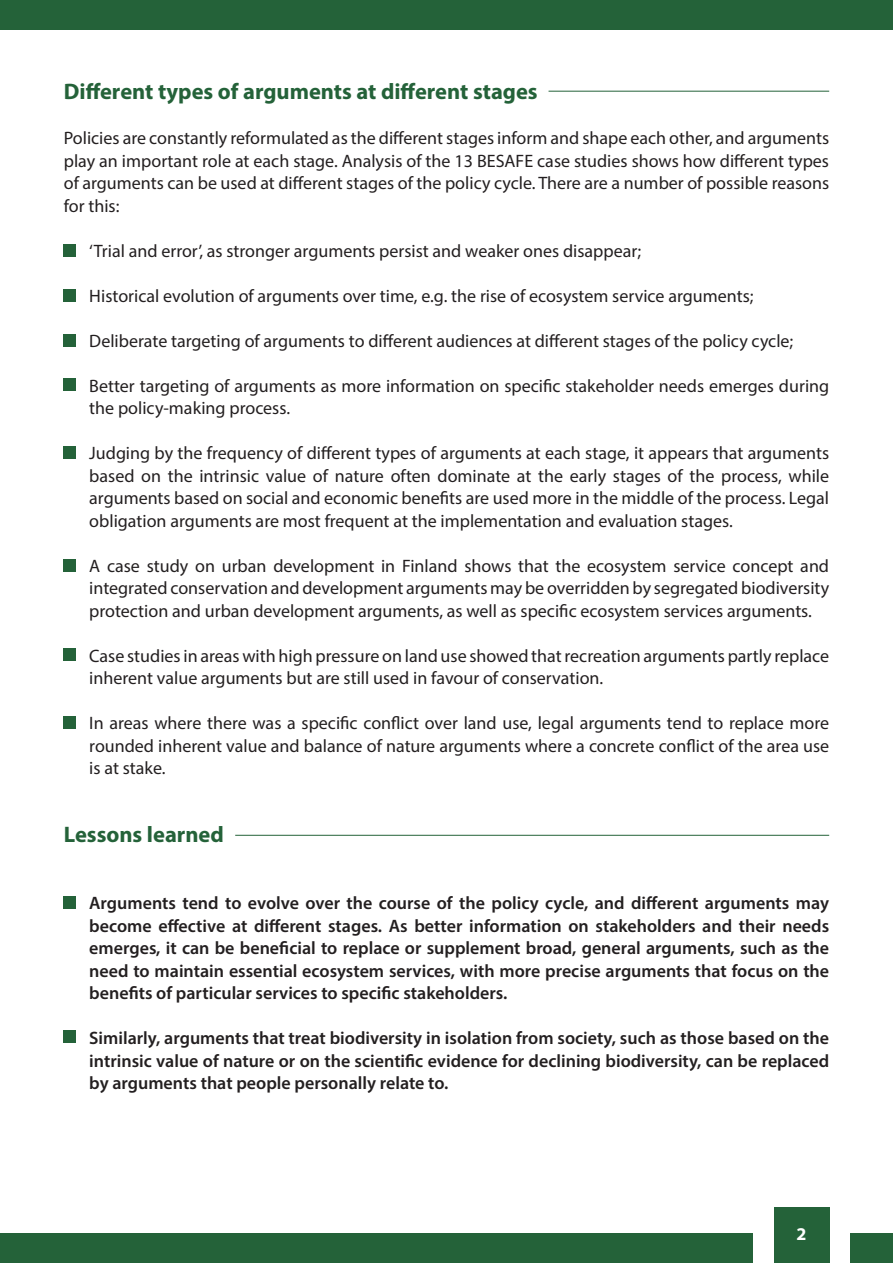
<style>
.page{position:relative;width:893px;height:1263px;background:#fff}
.page>*{position:absolute;margin:0;border:0;box-sizing:border-box;transform-origin:0 0}
.t1{font:700 22.5px "Myriad Pro";color:#246239}
.t2{font:18px/22.5px "Myriad Pro";color:#231f20;text-align:justify}
.t3{font:600 18px/22.5px "Myriad Pro";color:#231f20;text-align:justify}
.t4{font:700 18px "Myriad Pro";color:#fff}
</style>
<div class="page">
<div style="left:774px;top:1208px;width:55px;height:55px;background:#246239"></div>
<div style="left:0;top:1233px;width:753px;height:30px;background:#246239"></div>
<div style="left:850px;top:1233px;width:43px;height:30px;background:#246239"></div>
<hr style="left:549px;top:91px;width:280px;height:1px;background:#246239">
<hr style="left:235px;top:835px;width:594px;height:1px;background:#246239">
<div style="left:64px;top:896px;width:12px;height:12px;background:#246239"></div>
<div style="left:64px;top:244px;width:12px;height:12px;background:#246239"></div>
<div style="left:64px;top:289px;width:12px;height:12px;background:#246239"></div>
<div style="left:64px;top:334px;width:12px;height:13px;background:#246239"></div>
<div style="left:64px;top:379px;width:12px;height:12px;background:#246239"></div>
<div style="left:64px;top:447px;width:12px;height:12px;background:#246239"></div>
<div style="left:64px;top:559px;width:12px;height:12px;background:#246239"></div>
<div style="left:64px;top:648px;width:12px;height:13px;background:#246239"></div>
<div style="left:64px;top:716px;width:12px;height:13px;background:#246239"></div>
<div style="left:64px;top:1030px;width:12px;height:13px;background:#246239"></div>
<div style="left:0;top:0;width:893px;height:29px;background:#246239"></div>
<p class="t1" style="left:64px;top:77px;width:475px">Different types of arguments at different stages</p>
<p class="t2" style="left:64px;top:126px;width:767px">Policies are constantly reformulated as the different stages inform and shape each other, and arguments play an important role at each stage. Analysis of the 13 BESAFE case studies shows how different types of arguments can be used at different stages of the policy cycle. There are a number of possible reasons for this:</p>
<p class="t2" style="left:89px;top:239px;width:553px">‘Trial and error’, as stronger arguments persist and weaker ones disappear;</p>
<p class="t2" style="left:89px;top:284px;width:666px">Historical evolution of arguments over time, e.g. the rise of ecosystem service arguments;</p>
<p class="t2" style="left:89px;top:329px;width:706px">Deliberate targeting of arguments to different audiences at different stages of the policy cycle;</p>
<p class="t2" style="left:89px;top:374px;width:741px">Better targeting of arguments as more information on specific stakeholder needs emerges during the policy-making process.</p>
<p class="t2" style="left:89px;top:441px;width:741px">Judging by the frequency of different types of arguments at each stage, it appears that arguments based on the intrinsic value of nature often dominate at the early stages of the process, while arguments based on social and economic benefits are used more in the middle of the process. Legal obligation arguments are most frequent at the implementation and evaluation stages.</p>
<p class="t2" style="left:89px;top:554px;width:741px">A case study on urban development in Finland shows that the ecosystem service concept and integrated conservation and development arguments may be overridden by segregated biodiversity protection and urban development arguments, as well as specific ecosystem services arguments.</p>
<p class="t2" style="left:89px;top:644px;width:741px">Case studies in areas with high pressure on land use showed that recreation arguments partly replace inherent value arguments but are still used in favour of conservation.</p>
<p class="t2" style="left:89px;top:711px;width:741px">In areas where there was a specific conflict over land use, legal arguments tend to replace more rounded inherent value and balance of nature arguments where a concrete conflict of the area use is at stake.</p>
<p class="t1" style="left:64px;top:819px;width:162px">Lessons learned</p>
<p class="t3" style="left:89px;top:891px;width:741px">Arguments tend to evolve over the course of the policy cycle, and different arguments may become effective at different stages. As better information on stakeholders and their needs emerges, it can be beneficial to replace or supplement broad, general arguments, such as the need to maintain essential ecosystem services, with more precise arguments that focus on the benefits of particular services to specific stakeholders.</p>
<p class="t3" style="left:89px;top:1026px;width:741px">Similarly, arguments that treat biodiversity in isolation from society, such as those based on the intrinsic value of nature or on the scientific evidence for declining biodiversity, can be replaced by arguments that people personally relate to.</p>
<p class="t4" style="left:797px;top:1222px;width:11px">2</p>
</div>
